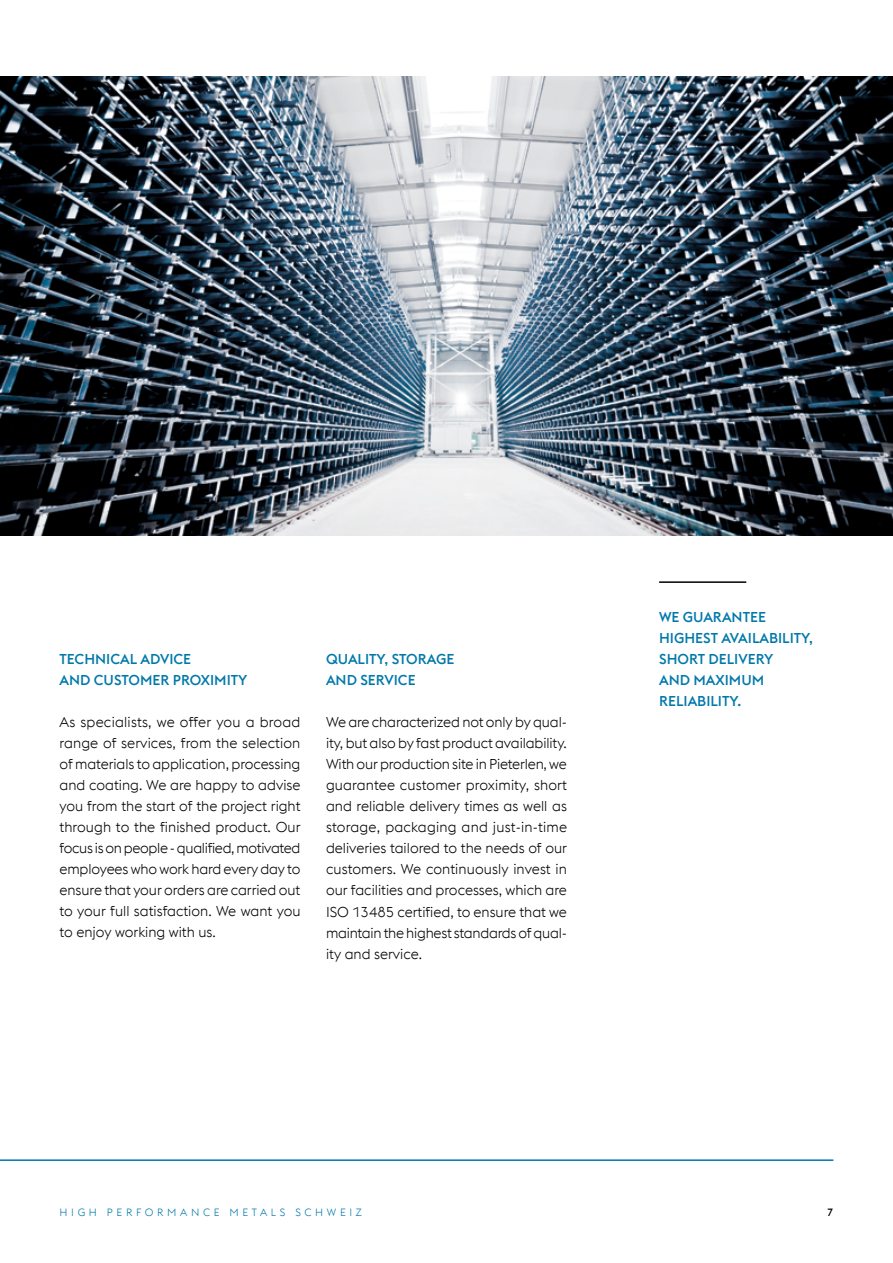
<style>
.page{position:relative;width:893px;height:1263px;background:#fff}
.page>*{position:absolute;margin:0;border:0;box-sizing:border-box;transform-origin:0 0}
.t1{font:300 14.25px/21px "voestalpine";letter-spacing:-.005em;color:#000;text-align:justify}
.t2{font:500 14.25px/21px "voestalpine";color:#0078aa}
.t3{font:300 10.5px "voestalpine";letter-spacing:.35em;color:#0078aa}
.t4{font:500 10.5px "voestalpine";color:#000}
</style>
<div class="page">
<hr style="left:0;top:1159px;width:833px;height:2px;background:#0078aa">
<hr style="left:659px;top:581px;width:87px;height:2px;background:#000">
<img style="left:0;top:77px;width:893px;height:459px">
<p class="t2" style="left:60px;top:649px;width:190px">TECHNICAL ADVICE<br>AND CUSTOMER PROXIMITY</p>
<p class="t1" style="left:60px;top:712px;width:243px">As specialists, we offer you a broad range of services, from the selection of materials to application, processing and coating. We are happy to advise you from the start of the project right through to the finished product. Our focus is on people - qualified, motivated employees who work hard every day to ensure that your orders are carried out to your full satisfaction. We want you to enjoy working with us.</p>
<p class="t2" style="left:326px;top:649px;width:130px">QUALITY, STORAGE<br>AND SERVICE</p>
<p class="t1" style="left:326px;top:712px;width:243px">We are characterized not only by qual&shy;ity, but also by fast product availability.<br>With our production site in Pieterlen, we guarantee customer proximity, short and reliable delivery times as well as storage, packaging and just-in-time deliveries tailored to the needs of our customers. We continuously invest in our facilities and processes, which are ISO 13485 certified, to ensure that we maintain the highest standards of qual&shy;ity and service.</p>
<p class="t2" style="left:659px;top:607px;width:155px">WE GUARANTEE<br>HIGHEST AVAILABILITY,<br>SHORT DELIVERY<br>AND MAXIMUM<br>RELIABILITY.</p>
<p class="t3" style="left:60px;top:1206px;width:304px">HIGH PERFORMANCE METALS SCHWEIZ</p>
<p class="t4" style="left:827px;top:1205px;width:8px">7</p>
</div>
